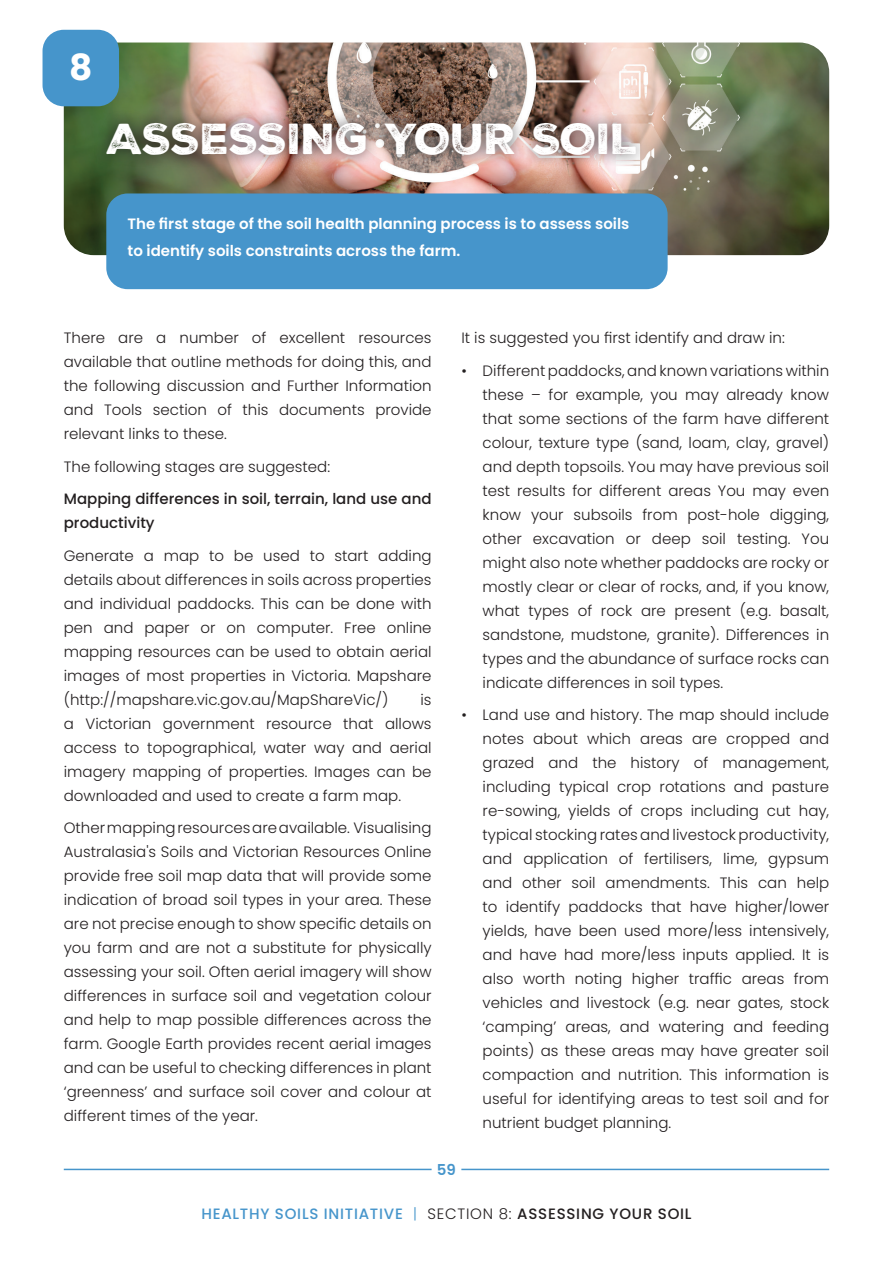
<style>
.page{position:relative;width:893px;height:1263px;background:#fff}
.page>*{position:absolute;margin:0;border:0;box-sizing:border-box;transform-origin:0 0}
.t1{font:42px "Nexa Rust Sans Black 2";letter-spacing:-.01em;color:#fff}
.t2{font:700 36px "Poppins";color:#fff}
.t3{font:300 15px/24px "Poppins";color:#231f20;text-align:justify}
.t4{font:600 15px/27px "Poppins";color:#fff}
.t5{font:500 15px/24px "Poppins";color:#231f20}
.t6{font:500 15px "Poppins";letter-spacing:.05em;color:#4695cb}
.t7{font:600 15px "Poppins";color:#4695cb}
.s1{font-weight:300}
.s2{font-weight:300;color:#231f20}
.s3{color:#231f20}
</style>
<div class="page">
<img style="left:64px;top:43px;width:765px;height:212px">
<div style="left:94px;top:109px;width:556px;height:59px;background:#231f20;opacity:.75"></div>
<div style="left:106px;top:193px;width:562px;height:96px;background:#4695cb;border-radius:21px"></div>
<div style="left:43px;top:30px;width:76px;height:76px;background:#4695cb;border-radius:21px"></div>
<hr style="left:64px;top:1169px;width:368px;height:1px;background:#4695cb">
<hr style="left:461px;top:1169px;width:368px;height:1px;background:#4695cb">
<h2 class="t2" style="left:69px;top:46px;width:25px">8</h2>
<h1 class="t1" style="left:107px;top:110px;width:534px">ASSESSING YOUR SOIL</h1>
<p class="t4" style="left:128px;top:211px;width:503px">The first stage of the soil health planning process is to assess soils to identify soils constraints across the farm.</p>
<p class="t3" style="left:64px;top:326px;width:369px">There are a number of excellent resources available that outline methods for doing this, and the following discussion and Further Information and Tools section of this documents provide relevant links to these.</p>
<p class="t3" style="left:64px;top:454px;width:268px">The following stages are suggested:</p>
<p class="t5" style="left:64px;top:487px;width:369px">Mapping differences in soil, terrain, land use and productivity</p>
<p class="t3" style="left:64px;top:543px;width:369px">Generate a map to be used to start adding details about differences in soils across properties and individual paddocks. This can be done with pen and paper or on computer. Free online mapping resources can be used to obtain aerial images of most properties in Victoria. Mapshare (http://mapshare.vic.gov.au/MapShareVic/)</p>
<p class="t3" style="left:64px;top:687px;width:369px;text-indent:357px">is a Victorian government resource that allows access to topographical, water way and aerial imagery mapping of properties. Images can be downloaded and used to create a farm map.</p>
<p class="t3" style="left:64px;top:816px;width:369px">Other mapping resources are available. Visualising Australasia's Soils and Victorian Resources Online provide free soil map data that will provide some indication of broad soil types in your area. These are not precise enough to show specific details on you farm and are not a substitute for physically assessing your soil. Often aerial imagery will show differences in surface soil and vegetation colour and help to map possible differences across the farm. Google Earth provides recent aerial images and can be useful to checking differences in plant ‘greenness’ and surface soil cover and colour at different times of the year.</p>
<p class="t3" style="left:461px;top:326px;width:325px">It is suggested you first identify and draw in:</p>
<p class="t3" style="left:483px;top:358px;width:348px;text-indent:-21px">• Different paddocks, and known variations within these – for example, you may already know that some sections of the farm have different colour, texture type (sand, loam, clay, gravel) and depth topsoils. You may have previous soil test results for different areas You may even know your subsoils from post-hole digging, other excavation or deep soil testing. You might also note whether paddocks are rocky or mostly clear or clear of rocks, and, if you know, what types of rock are present (e.g. basalt, sandstone, mudstone, granite). Differences in types and the abundance of surface rocks can indicate differences in soil types.</p>
<p class="t3" style="left:483px;top:703px;width:348px;text-indent:-21px">• Land use and history. The map should include notes about which areas are cropped and grazed and the history of management, including typical crop rotations and pasture re-sowing, yields of crops including cut hay, typical stocking rates and livestock productivity, and application of fertilisers, lime, gypsum and other soil amendments. This can help to identify paddocks that have higher/lower yields, have been used more/less intensively, and have had more/less inputs applied. It is also worth noting higher traffic areas from vehicles and livestock (e.g. near gates, stock ‘camping’ areas, and watering and feeding points) as these areas may have greater soil compaction and nutrition. This information is useful for identifying areas to test soil and for nutrient budget planning.</p>
<p class="t7" style="left:437px;top:1161px;width:21px">59</p>
<p class="t6" style="left:201px;top:1205px;width:492px">HEALTHY SOILS INITIATIVE <span class="s1">|</span> <span class="s2">SECTION 8:</span> <span class="s3">ASSESSING YOUR SOIL</span></p>
</div>
